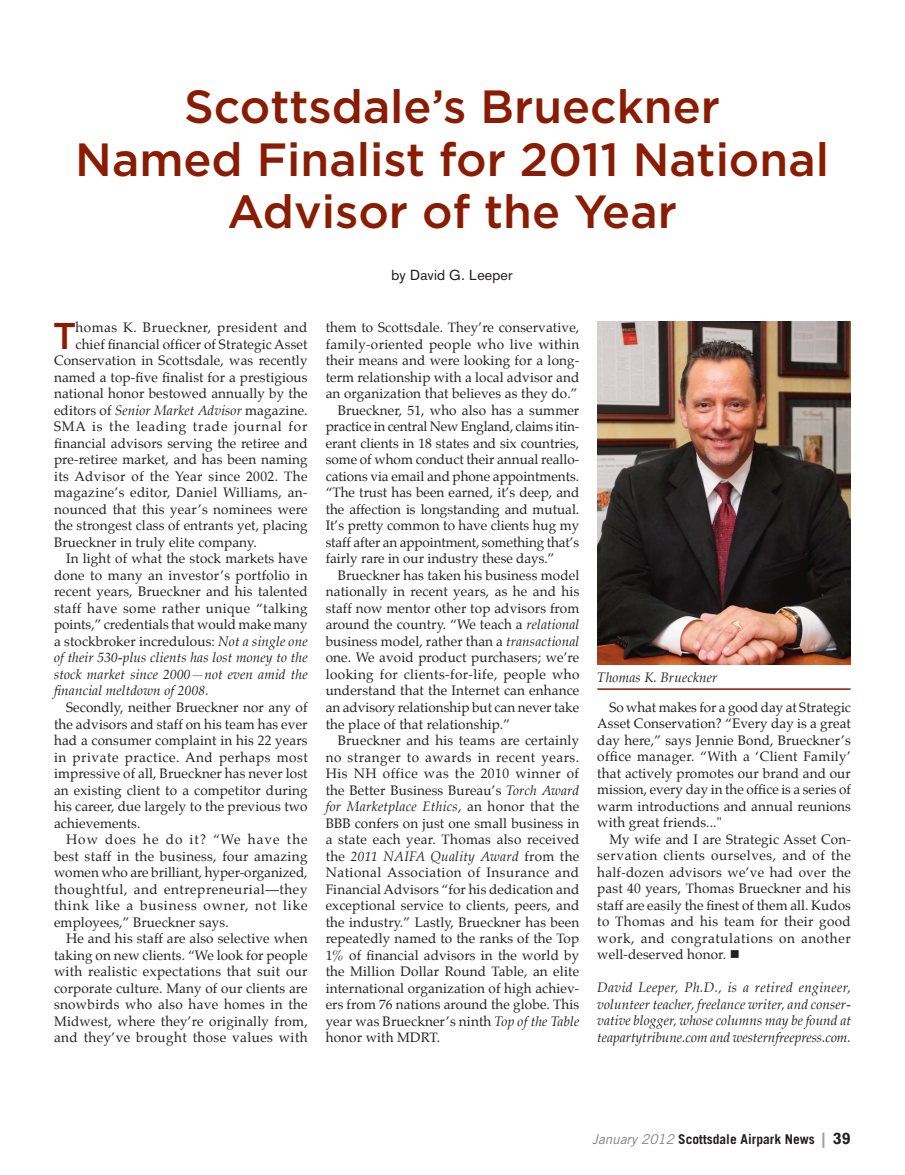
<style>
.page{position:relative;width:905px;height:1175px;background:#fff}
.page>*{position:absolute;margin:0;border:0;box-sizing:border-box;transform-origin:0 0}
.Headline{font:500 46.5px/52.5px "Gotham";color:#891c02;text-align:center}
.Body_Text{font:800 36.75px "Avenir";color:#891c02}
.Body_Text-2{font:14.25px "Akzidenz Grotesk";letter-spacing:.01em;color:#231f20}
.Body_Text-3{font:13.5px/16.5px "Palatino";letter-spacing:.01em;color:#231f20;text-align:justify}
.Body_Text-4{font:italic 13.5px/16.5px "Palatino";color:#231f20;text-align:justify}
.t1{font:700 13.5px "Trade Gothic";color:#231f20}
.Body_Text-5{font:13.5px "Palatino";letter-spacing:.03em;color:#231f20}
.Body_Text-6{font:13.5px "Palatino";letter-spacing:.06em;color:#231f20}
.Body_Text-7{font:13.5px "Palatino";letter-spacing:.035em;color:#231f20}
.s1{font-style:normal}
.s2{font-style:italic}
.s3{font-weight:400;font-style:italic;color:#808083}
.s4{font-family:"Rockwell";font-size:16.5px;color:#a1a1a5}
.s5{font-family:"Rockwell";font-size:16.5px}
</style>
<div class="page">
<img style="left:597px;top:321px;width:253px;height:344px">
<hr style="left:597px;top:688px;width:253px;height:2px;background:#891c02">
<p class="Headline" style="left:184px;top:79px;width:537px">Scottsdale’s Brueckner</p>
<p class="Headline" style="left:75px;top:132px;width:755px">Named Finalist for 2011 National<br>Advisor of the Year</p>
<p class="Body_Text" style="left:54px;top:314px;width:23px">T</p>
<p class="Body_Text-7" style="left:75px;top:316px;width:233px">homas K. Brueckner, president and</p>
<p class="Body_Text-3" style="left:75px;top:336px;width:234px">chief financial officer of Strategic Asset</p>
<p class="Body_Text-3" style="left:54px;top:352px;width:255px">Conservation in Scottsdale, was recently</p>
<p class="Body_Text-3" style="left:54px;top:369px;width:255px">named a top-five finalist for a prestigious</p>
<p class="Body_Text-3" style="left:54px;top:385px;width:255px">national honor bestowed annually by the</p>
<p class="Body_Text-4" style="left:54px;top:402px;width:255px"><span class="s1">editors of</span> Senior Market Advisor <span class="s1">magazine.</span></p>
<p class="Body_Text-6" style="left:54px;top:415px;width:255px">SMA is the leading trade journal for</p>
<p class="Body_Text-3" style="left:54px;top:435px;width:255px">financial advisors serving the retiree and</p>
<p class="Body_Text-3" style="left:54px;top:451px;width:255px">pre-retiree market, and has been naming</p>
<p class="Body_Text-5" style="left:54px;top:465px;width:255px">its Advisor of the Year since 2002. The</p>
<p class="Body_Text-3" style="left:54px;top:484px;width:255px">magazine’s editor, Daniel Williams, an-</p>
<p class="Body_Text-3" style="left:54px;top:501px;width:255px">nounced that this year’s nominees were</p>
<p class="Body_Text-3" style="left:54px;top:517px;width:255px">the strongest class of entrants yet, placing</p>
<p class="Body_Text-3" style="left:54px;top:534px;width:204px">Brueckner in truly elite company.</p>
<p class="Body_Text-3" style="left:54px;top:550px;width:255px;text-indent:12px">In light of what the stock markets have done to many an investor’s portfolio in recent years, Brueckner and his talented staff have some rather unique “talking points,” credentials that would make many a stockbroker incredulous: <span class="s2">Not a single one of their 530-plus clients has lost money to the stock market since 2000—not even amid the financial meltdown of 2008.</span></p>
<p class="Body_Text-3" style="left:54px;top:699px;width:255px;text-indent:12px">Secondly, neither Brueckner nor any of the advisors and staff on his team has ever had a consumer complaint in his 22 years in private practice. And perhaps most impressive of all, Brueckner has never lost an existing client to a competitor during his career, due largely to the previous two achievements.</p>
<p class="Body_Text-3" style="left:54px;top:831px;width:255px;text-indent:12px">How does he do it? “We have the best staff in the business, four amazing women who are brilliant, hyper-organized, thoughtful, and entrepreneurial—they think like a business owner, not like employees,” Brueckner says.</p>
<p class="Body_Text-3" style="left:54px;top:930px;width:255px;text-indent:12px">He and his staff are also selective when taking on new clients. “We look for people with realistic expectations that suit our corporate culture. Many of our clients are snowbirds who also have homes in the Midwest, where they’re originally from, and they’ve brought those values with</p>
<p class="Body_Text-2" style="left:391px;top:266px;width:123px">by David G. Leeper</p>
<p class="Body_Text-3" style="left:326px;top:319px;width:255px">them to Scottsdale. They’re conservative, family-oriented people who live within their means and were looking for a long&shy;term relationship with a local advisor and an organization that believes as they do.”</p>
<p class="Body_Text-3" style="left:326px;top:402px;width:255px;text-indent:12px">Brueckner, 51, who also has a summer practice in central New England, claims itin&shy;erant clients in 18 states and six countries, some of whom conduct their annual reallo&shy;cations via email and phone appointments. “The trust has been earned, it’s deep, and the affection is longstanding and mutual.<br>It’s pretty common to have clients hug my staff after an appointment, something that’s fairly rare in our industry these days.”</p>
<p class="Body_Text-3" style="left:326px;top:567px;width:255px;text-indent:12px">Brueckner has taken his business model nationally in recent years, as he and his staff now mentor other top advisors from around the country. “We teach a <span class="s2">relational </span>business model, rather than a <span class="s2">transactional </span>one. We avoid product purchasers; we’re looking for clients-for-life, people who understand that the Internet can enhance an advisory relationship but can never take the place of that relationship.”</p>
<p class="Body_Text-3" style="left:326px;top:732px;width:255px;text-indent:12px">Brueckner and his teams are certainly no stranger to awards in recent years.<br>His NH office was the 2010 winner of the Better Business Bureau’s <span class="s2">Torch Award for Marketplace Ethics</span>, an honor that the BBB confers on just one small business in a state each year. Thomas also received the <span class="s2">2011 NAIFA Quality Award</span> from the National Association of Insurance and Financial Advisors “for his dedication and exceptional service to clients, peers, and the industry.” Lastly, Brueckner has been repeatedly named to the ranks of the Top 1% of financial advisors in the world by the Million Dollar Round Table, an elite international organization of high achiev&shy;ers from 76 nations around the globe. This year was Brueckner’s ninth <span class="s2">Top of the Table </span>honor with MDRT.</p>
<p class="Body_Text-4" style="left:597px;top:669px;width:122px">Thomas K. Brueckner</p>
<p class="Body_Text-3" style="left:597px;top:698px;width:255px;text-indent:12px">So what makes for a good day at Strategic Asset Conservation? “Every day is a great day here,” says Jennie Bond, Brueckner’s office manager. “With a ‘Client Family’ that actively promotes our brand and our mission, every day in the office is a series of warm introductions and annual reunions with great friends..."</p>
<p class="Body_Text-3" style="left:597px;top:830px;width:255px;text-indent:12px">My wife and I are Strategic Asset Con&shy;servation clients ourselves, and of the half-dozen advisors we’ve had over the past 40 years, Thomas Brueckner and his staff are easily the finest of them all. Kudos to Thomas and his team for their good work, and congratulations on another well-deserved honor. ■</p>
<p class="Body_Text-4" style="left:597px;top:979px;width:255px">David Leeper, Ph.D., is a retired engineer, volunteer teacher, freelance writer, and conser&shy;vative blogger, whose columns may be found at teapartytribune.com and westernfreepress.com.</p>
<p class="t1" style="left:592px;top:1130px;width:260px"><span class="s3">January 2012</span> Scottsdale Airpark News <span class="s4">|</span> <span class="s5">39</span></p>
</div>
